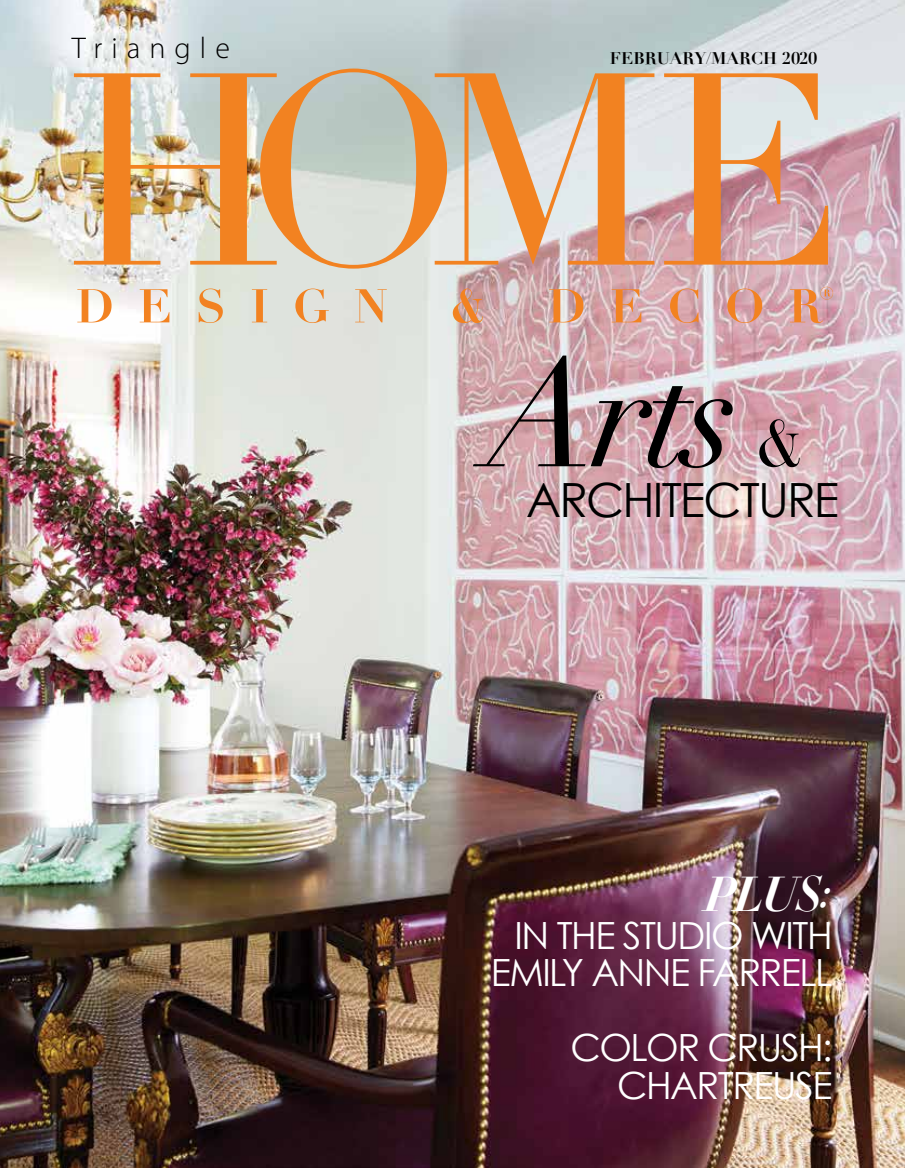
<style>
.page{position:relative;width:905px;height:1168px;background:#fff}
.page>*{position:absolute;margin:0;border:0;box-sizing:border-box;transform-origin:0 0}
.t1{font:italic 152.1px "Didot";color:#000}
.t2{font:64.65px "Didot";color:#000}
.t3{font:48.75px "Didot HTF B24 Bold Ital";color:#fff}
.t4{font:47.25px "Century Gothic";letter-spacing:-.04em;color:#000}
.t5{font:37.5px/37.5px "Century Gothic";letter-spacing:-.04em;color:#fff;text-align:right}
.t6{font:300 30px "Myriad Pro";letter-spacing:.3em;color:#000}
.t7{font:700 16.5px "Didot";color:#000}
</style>
<div class="page">
<img style="left:0;top:0;width:904px;height:1168px">
<svg style="left:74px;top:69px;width:754px;height:200px;background:#dbbb9f"></svg>
<svg style="left:77px;top:287px;width:756px;height:36px;background:#e0c1b3"></svg>
<p class="t6" style="left:72px;top:30px;width:160px">Triangle</p>
<p class="t7" style="left:610px;top:47px;width:209px">FEBRUARY/MARCH 2020</p>
<h1 class="t1" style="left:486px;top:320px;width:253px">Arts</h1>
<h2 class="t2" style="left:754px;top:405px;width:52px">&amp;</h2>
<p class="t4" style="left:526px;top:471px;width:314px">ARCHITECTURE</p>
<h3 class="t3" style="left:704px;top:864px;width:130px">PLUS:</h3>
<p class="t5" style="left:490px;top:916px;width:343px">IN THE STUDIO WITH<br>EMILY ANNE FARRELL</p>
<p class="t5" style="left:570px;top:1028px;width:264px">COLOR CRUSH:<br>CHARTREUSE</p>
</div>
